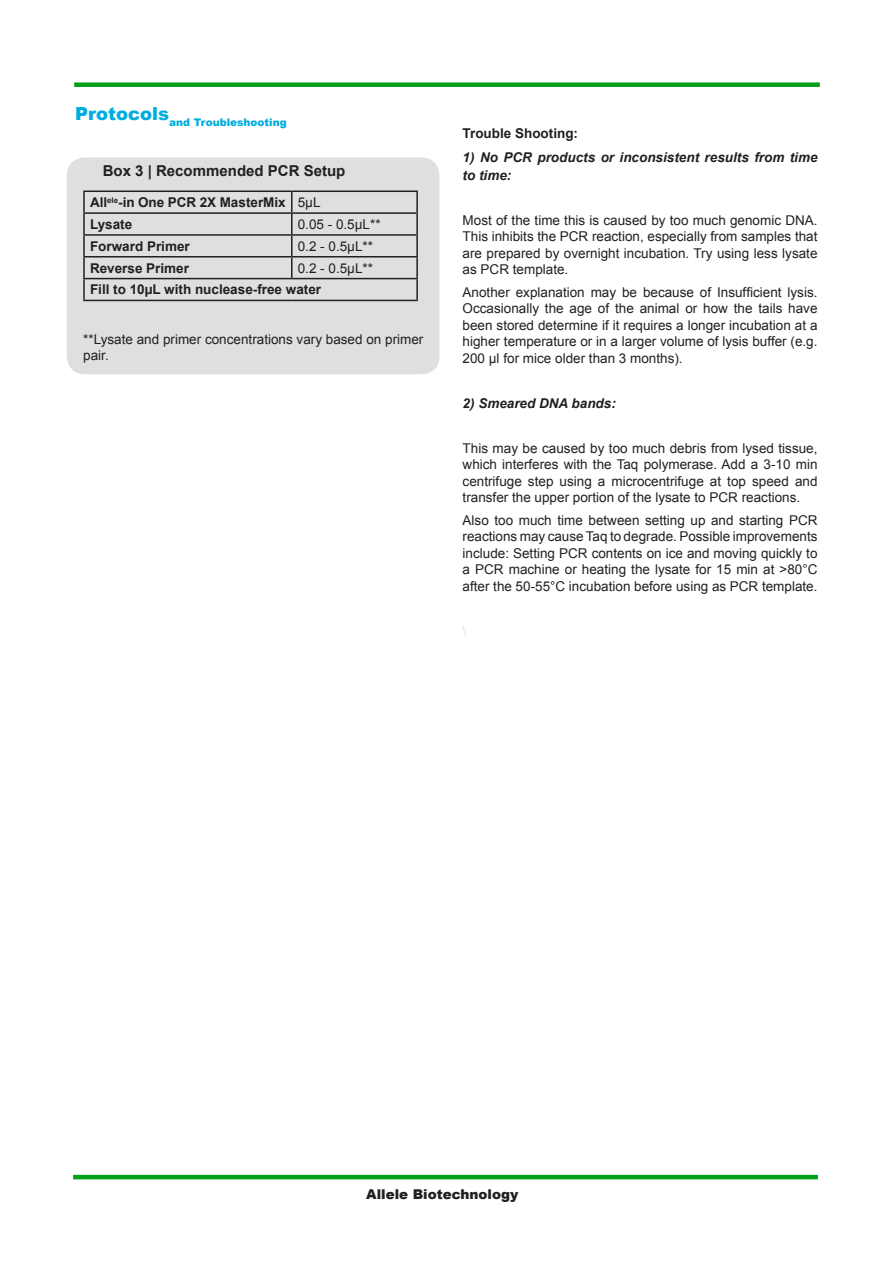
<style>
.page{position:relative;width:893px;height:1263px;background:#fff}
.page>*{position:absolute;margin:0;border:0;box-sizing:border-box;transform-origin:0 0}
.t1{font:700 15px "Arial";color:#231f20}
.t2{font:13.5px/16.5px "Arial";color:#231f20;text-align:justify}
.t3{font:700 13.5px "Arial";color:#231f20}
.t4{font:italic 700 13.5px/18px "Arial";color:#231f20}
.t5{font:900 13.5px "Arial";color:#231f20}
.t6{font:13.5px "Arial";color:#dddee0}
.t7{font:900 10.5px "Arial";color:#00addf}
</style>
<div class="page">
<hr style="left:73px;top:1175px;width:745px;height:4px;background:#009f18">
<div style="left:74px;top:82px;width:746px;height:5px;background:#009f18"></div>
<div style="left:67px;top:158px;width:373px;height:216px;background:#dedfe1;border-radius:18px"></div>
<hr style="left:83px;top:191px;width:209px;height:1px;background:#231f20">
<hr style="left:83px;top:192px;width:2px;height:20px;background:#231f20">
<hr style="left:292px;top:191px;width:126px;height:1px;background:#231f20">
<hr style="left:416px;top:192px;width:2px;height:20px;background:#231f20">
<hr style="left:83px;top:212px;width:209px;height:2px;background:#231f20">
<hr style="left:83px;top:214px;width:2px;height:20px;background:#231f20">
<hr style="left:292px;top:212px;width:126px;height:2px;background:#231f20">
<hr style="left:416px;top:214px;width:2px;height:20px;background:#231f20">
<hr style="left:83px;top:234px;width:209px;height:2px;background:#231f20">
<hr style="left:83px;top:236px;width:2px;height:20px;background:#231f20">
<hr style="left:292px;top:234px;width:126px;height:2px;background:#231f20">
<hr style="left:416px;top:236px;width:2px;height:20px;background:#231f20">
<hr style="left:83px;top:256px;width:209px;height:1px;background:#231f20">
<hr style="left:83px;top:257px;width:2px;height:21px;background:#231f20">
<hr style="left:292px;top:256px;width:126px;height:1px;background:#231f20">
<svg style="left:291px;top:192px;width:1px;height:86px"></svg>
<hr style="left:416px;top:257px;width:2px;height:21px;background:#231f20">
<hr style="left:83px;top:278px;width:209px;height:1px;background:#231f20">
<hr style="left:83px;top:279px;width:2px;height:21px;background:#231f20">
<hr style="left:292px;top:278px;width:126px;height:1px;background:#231f20">
<hr style="left:416px;top:279px;width:2px;height:21px;background:#231f20">
<hr style="left:83px;top:300px;width:209px;height:1px;background:#231f20">
<hr style="left:292px;top:300px;width:126px;height:1px;background:#231f20">
<p class="t7" style="left:75px;top:114px;width:213px"><sup>Protocols</sup>and Troubleshooting</p>
<p class="t1" style="left:103px;top:160px;width:244px">Box 3 | Recommended PCR Setup</p>
<p class="t3" style="left:90px;top:193px;width:197px">All<sup>ele</sup>-in One PCR 2X MasterMix</p>
<p class="t2" style="left:298px;top:194px;width:24px">5µL</p>
<p class="t3" style="left:90px;top:215px;width:44px">Lysate</p>
<p class="t2" style="left:298px;top:216px;width:84px">0.05 - 0.5µL**</p>
<p class="t3" style="left:90px;top:236px;width:101px">Forward Primer</p>
<p class="t2" style="left:298px;top:238px;width:77px">0.2 - 0.5µL**</p>
<p class="t3" style="left:90px;top:258px;width:101px">Reverse Primer</p>
<p class="t2" style="left:298px;top:259px;width:77px">0.2 - 0.5µL**</p>
<p class="t3" style="left:90px;top:280px;width:233px">Fill to 10µL with nuclease-free water</p>
<p class="t2" style="left:83px;top:331px;width:342px">**Lysate and primer concentrations vary based on primer pair.</p>
<p class="t3" style="left:463px;top:123px;width:117px">Trouble Shooting:</p>
<p class="t4" style="left:463px;top:148px;width:356px">1) No PCR products or inconsistent results from time to time:</p>
<p class="t2" style="left:463px;top:212px;width:356px">Most of the time this is caused by too much genomic DNA.<br>This inhibits the PCR reaction, especially from samples that are prepared by overnight incubation. Try using less lysate as PCR template.</p>
<p class="t2" style="left:463px;top:284px;width:356px">Another explanation may be because of Insufficient lysis.<br>Occasionally the age of the animal or how the tails have been stored determine if it requires a longer incubation at a higher temperature or in a larger volume of lysis buffer (e.g.<br>200 µl for mice older than 3 months).</p>
<p class="t4" style="left:463px;top:394px;width:155px">2) Smeared DNA bands:</p>
<p class="t2" style="left:463px;top:440px;width:356px">This may be caused by too much debris from lysed tissue, which interferes with the Taq polymerase. Add a 3-10 min centrifuge step using a microcentrifuge at top speed and transfer the upper portion of the lysate to PCR reactions.</p>
<p class="t2" style="left:463px;top:512px;width:356px">Also too much time between setting up and starting PCR reactions may cause Taq to degrade. Possible improvements include: Setting PCR contents on ice and moving quickly to a PCR machine or heating the lysate for 15 min at &gt;80°C after the 50-55°C incubation before using as PCR template.</p>
<p class="t6" style="left:463px;top:622px;width:5px">\</p>
<p class="t5" style="left:366px;top:1185px;width:154px">Allele Biotechnology</p>
</div>
